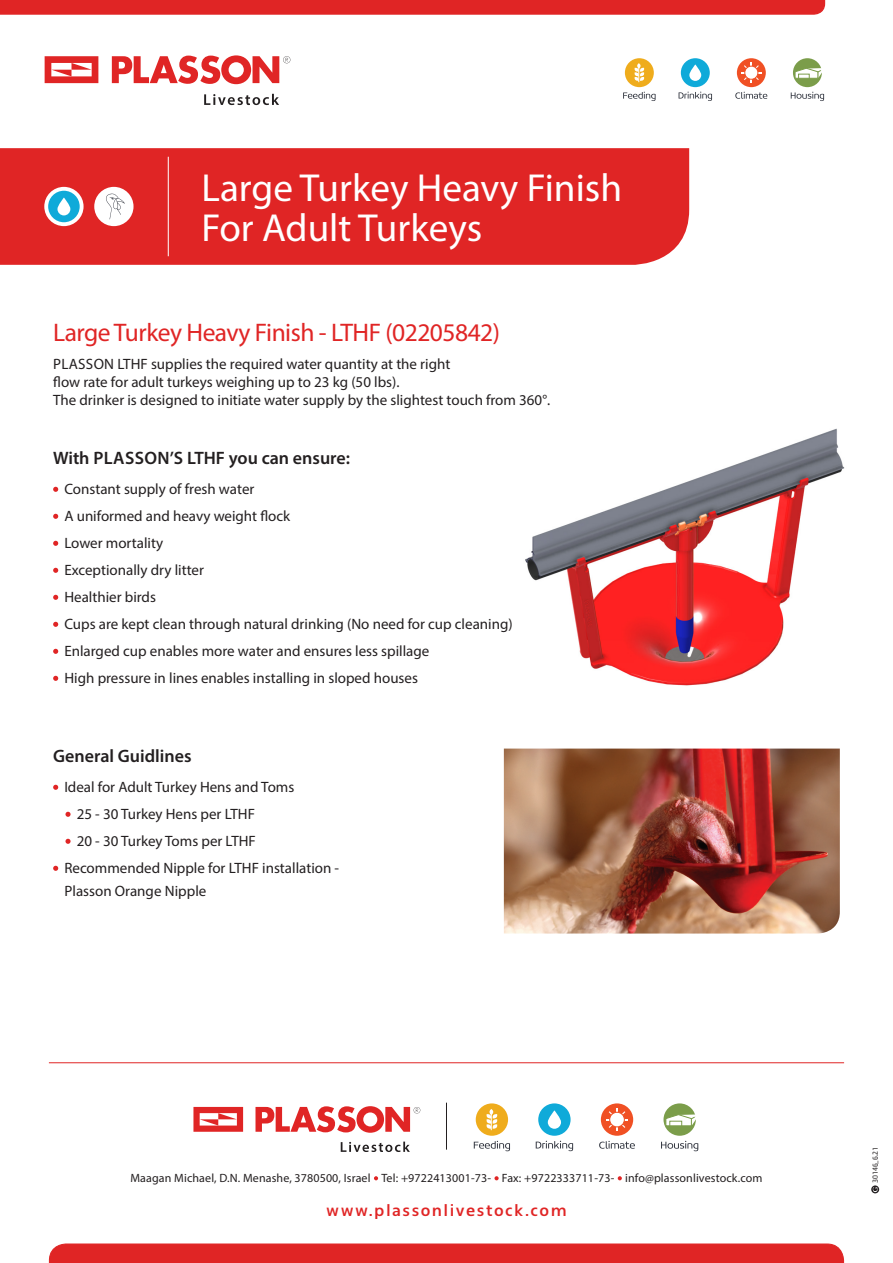
<style>
.page{position:relative;width:893px;height:1263px;background:#fff}
.page>*{position:absolute;margin:0;border:0;box-sizing:border-box;transform-origin:0 0}
.t1{font:39.15px/40.5px "Myriad Pro";color:#fff}
.Big_Head_Line1{font:25.5px "Myriad Pro";letter-spacing:-.02em;color:#e02525}
.t2{font:500 18.15px "Narkiss Block";letter-spacing:.08em;color:#e02525}
.Bold_text{font:600 18px "Myriad Pro";color:#231f20}
.bullet_light_water{font:15px "Myriad Pro";color:#231f20}
.Bold_text-2{font:15px/18px "Myriad Pro";color:#231f20}
.t3{font:12px "Myriad Pro";letter-spacing:.01em;color:#231f20}
.t4{font:7.8px "Fb Spoiler Eng";color:#231f20}
</style>
<div class="page">
<img style="left:525px;top:428px;width:320px;height:258px">
<svg style="left:53px;top:487px;width:5px;height:5px"></svg>
<svg style="left:53px;top:514px;width:5px;height:5px"></svg>
<svg style="left:53px;top:541px;width:5px;height:5px"></svg>
<svg style="left:53px;top:568px;width:5px;height:5px"></svg>
<svg style="left:53px;top:595px;width:5px;height:5px"></svg>
<svg style="left:53px;top:622px;width:5px;height:5px"></svg>
<svg style="left:53px;top:649px;width:5px;height:5px"></svg>
<svg style="left:53px;top:676px;width:5px;height:5px"></svg>
<svg style="left:53px;top:785px;width:5px;height:5px"></svg>
<svg style="left:65px;top:812px;width:6px;height:5px"></svg>
<svg style="left:65px;top:839px;width:6px;height:5px"></svg>
<svg style="left:53px;top:866px;width:5px;height:5px"></svg>
<img style="left:504px;top:748px;width:336px;height:185px">
<div style="left:0;top:0;width:825px;height:15px;background:#e02525"></div>
<svg style="left:45px;top:56px;width:53px;height:27px"></svg>
<svg style="left:112px;top:55px;width:179px;height:29px"></svg>
<svg style="left:204px;top:94px;width:75px;height:11px"></svg>
<svg style="left:679px;top:92px;width:33px;height:9px"></svg>
<div style="left:681px;top:58px;width:29px;height:29px;background:#0faad9;border-radius:50%"></div>
<svg style="left:689px;top:64px;width:12px;height:17px"></svg>
<svg style="left:791px;top:92px;width:33px;height:9px"></svg>
<div style="left:793px;top:58px;width:29px;height:29px;background:#7b9d4a;border-radius:50%"></div>
<svg style="left:794px;top:67px;width:28px;height:12px"></svg>
<svg style="left:623px;top:92px;width:33px;height:9px"></svg>
<div style="left:625px;top:58px;width:29px;height:29px;background:#efac1c;border-radius:50%"></div>
<svg style="left:634px;top:63px;width:11px;height:19px"></svg>
<svg style="left:735px;top:92px;width:32px;height:7px"></svg>
<div style="left:737px;top:58px;width:29px;height:29px;background:#f05024;border-radius:50%"></div>
<svg style="left:741px;top:63px;width:20px;height:20px"></svg>
<div style="left:744px;top:66px;width:14px;height:14px;background:#fff;border:1px solid #f05024;border-radius:50%"></div>
<div style="left:49px;top:1243px;width:795px;height:20px;background:#e02525"></div>
<hr style="left:49px;top:1062px;width:795px;height:1px;background:#e02525">
<svg style="left:374px;top:1176px;width:4px;height:4px"></svg>
<svg style="left:494px;top:1176px;width:5px;height:4px"></svg>
<svg style="left:618px;top:1176px;width:4px;height:4px"></svg>
<hr style="left:446px;top:1103px;width:1px;height:46px;background:#231f20">
<svg style="left:193px;top:1107px;width:50px;height:25px"></svg>
<svg style="left:255px;top:1106px;width:166px;height:27px"></svg>
<svg style="left:341px;top:1141px;width:69px;height:11px"></svg>
<svg style="left:536px;top:1141px;width:37px;height:10px"></svg>
<div style="left:538px;top:1103px;width:33px;height:33px;background:#0faad9;border-radius:50%"></div>
<svg style="left:548px;top:1110px;width:13px;height:19px"></svg>
<svg style="left:661px;top:1141px;width:37px;height:10px"></svg>
<div style="left:663px;top:1103px;width:33px;height:33px;background:#7b9d4a;border-radius:50%"></div>
<svg style="left:665px;top:1114px;width:31px;height:13px"></svg>
<svg style="left:474px;top:1141px;width:36px;height:10px"></svg>
<div style="left:476px;top:1103px;width:32px;height:33px;background:#efac1c;border-radius:50%"></div>
<svg style="left:486px;top:1109px;width:12px;height:21px"></svg>
<svg style="left:599px;top:1141px;width:36px;height:8px"></svg>
<div style="left:601px;top:1103px;width:32px;height:33px;background:#f05024;border-radius:50%"></div>
<svg style="left:606px;top:1108px;width:22px;height:23px"></svg>
<div style="left:609px;top:1112px;width:16px;height:15px;background:#fff;border:1px solid #f05024;border-radius:50%"></div>
<svg style="left:871px;top:1185px;width:8px;height:8px"></svg>
<svg style="left:873px;top:1187px;width:5px;height:5px"></svg>
<div style="left:0;top:148px;width:689px;height:117px;background:#e02525"></div>
<hr style="left:168px;top:157px;width:1px;height:99px;background:#fff">
<div style="left:94px;top:187px;width:40px;height:39px;background:#fff;border-radius:50%"></div>
<svg style="left:106px;top:193px;width:19px;height:26px"></svg>
<svg style="left:44px;top:187px;width:40px;height:39px"></svg>
<div style="left:48px;top:191px;width:32px;height:31px;background:#0faad9;border-radius:50%"></div>
<svg style="left:57px;top:198px;width:13px;height:17px"></svg>
<p class="t1" style="left:202px;top:167px;width:422px">Large Turkey Heavy Finish<br>For Adult Turkeys</p>
<p class="Big_Head_Line1" style="left:53px;top:317px;width:448px">Large Turkey Heavy Finish - LTHF (02205842)</p>
<p class="Bold_text-2" style="left:53px;top:355px;width:499px">PLASSON LTHF supplies the required water quantity at the right<br>flow rate for adult turkeys weighing up to 23 kg (50 lbs).<br>The drinker is designed to initiate water supply by the slightest touch from 360°.</p>
<p class="Bold_text" style="left:53px;top:447px;width:298px">With PLASSON’S LTHF you can ensure:</p>
<p class="bullet_light_water" style="left:64px;top:480px;width:192px">Constant supply of fresh water</p>
<p class="bullet_light_water" style="left:64px;top:507px;width:227px">A uniformed and heavy weight flock</p>
<p class="bullet_light_water" style="left:64px;top:534px;width:100px">Lower mortality</p>
<p class="bullet_light_water" style="left:64px;top:561px;width:141px">Exceptionally dry litter</p>
<p class="bullet_light_water" style="left:64px;top:588px;width:93px">Healthier birds</p>
<p class="bullet_light_water" style="left:64px;top:615px;width:450px">Cups are kept clean through natural drinking (No need for cup cleaning)</p>
<p class="bullet_light_water" style="left:64px;top:642px;width:367px">Enlarged cup enables more water and ensures less spillage</p>
<p class="bullet_light_water" style="left:64px;top:669px;width:355px">High pressure in lines enables installing in sloped houses</p>
<p class="Bold_text" style="left:53px;top:744px;width:140px">General Guidlines</p>
<p class="bullet_light_water" style="left:64px;top:778px;width:232px">Ideal for Adult Turkey Hens and Toms</p>
<p class="bullet_light_water" style="left:77px;top:805px;width:180px">25 - 30 Turkey Hens per LTHF</p>
<p class="bullet_light_water" style="left:77px;top:832px;width:181px">20 - 30 Turkey Toms per LTHF</p>
<p class="bullet_light_water" style="left:64px;top:859px;width:276px">Recommended Nipple for LTHF installation -</p>
<p class="bullet_light_water" style="left:65px;top:881px;width:143px">Plasson Orange Nipple</p>
<p class="t3" style="left:130px;top:1170px;width:634px">Maagan Michael, D.N. Menashe, 3780500, Israel Tel: +9722413001-73- Fax: +9722333711-73- info@plassonlivestock.com</p>
<p class="t2" style="left:326px;top:1202px;width:242px">www.plassonlivestock.com</p>
<p class="t4" style="left:871px;top:1183px;width:38px;rotate:-90deg">30146_6.21</p>
</div>
